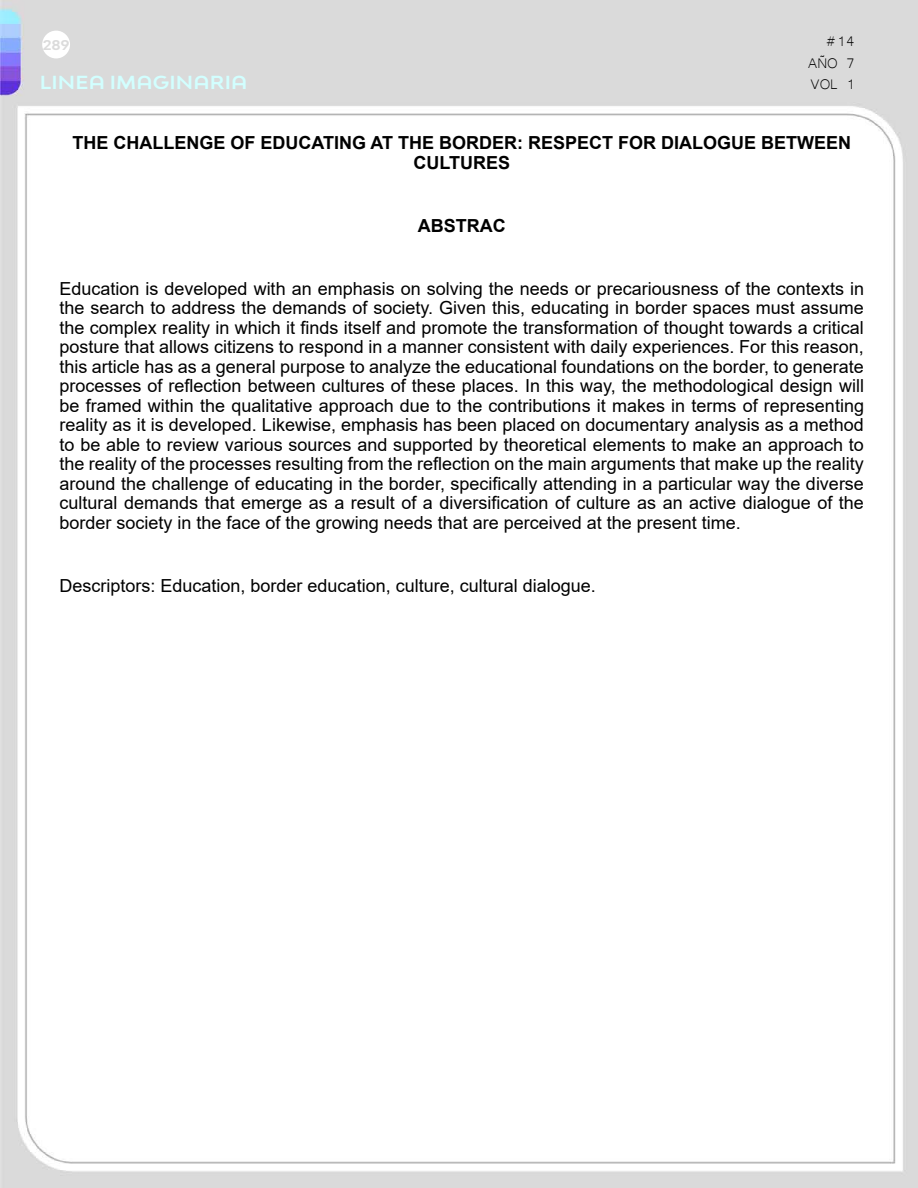
<style>
.page{position:relative;width:918px;height:1188px;background:#fff}
.page>*{position:absolute;margin:0;border:0;box-sizing:border-box;transform-origin:0 0}
.t1{font:18px/19.5px "Arial";color:#000;text-align:justify}
.t2{font:700 18px/19.5px "Arial";color:#000;text-align:center}
.t3{font:700 expanded 18px "Bw Modelica SS01";letter-spacing:.01em;color:#d2ffff}
.t4{font:18px/21.6px "Microsoft Yi Baiti";color:#000;text-align:justify}
.t5{font:700 expanded 13.5px "Bw Modelica SS01";color:#dbdbdb}
</style>
<div class="page">
<img style="left:1px;top:0;width:917px;height:1188px">
<div style="left:42px;top:31px;width:28px;height:27px;background:#fff;border-radius:50%"></div>
<p class="t5" style="left:43px;top:36px;width:28px">289</p>
<p class="t3" style="left:40px;top:71px;width:209px">LINEA IMAGINARIA</p>
<p class="t4" style="left:808px;top:29px;width:48px;text-indent:17px">#14<br>AÑO 7<br>VOL 1</p>
<p class="t2" style="left:72px;top:133px;width:780px">THE CHALLENGE OF EDUCATING AT THE BORDER: RESPECT FOR DIALOGUE BETWEEN<br>CULTURES</p>
<p class="t2" style="left:418px;top:216px;width:89px">ABSTRAC</p>
<p class="t1" style="left:60px;top:278px;width:806px">Education is developed with an emphasis on solving the needs or precariousness of the contexts in the search to address the demands of society. Given this, educating in border spaces must assume the complex reality in which it finds itself and promote the transformation of thought towards a critical posture that allows citizens to respond in a manner consistent with daily experiences. For this reason, this article has as a general purpose to analyze the educational foundations on the border, to generate processes of reflection between cultures of these places. In this way, the methodological design will be framed within the qualitative approach due to the contributions it makes in terms of representing reality as it is developed. Likewise, emphasis has been placed on documentary analysis as a method to be able to review various sources and supported by theoretical elements to make an approach to the reality of the processes resulting from the reflection on the main arguments that make up the reality around the challenge of educating in the border, specifically attending in a particular way the diverse cultural demands that emerge as a result of a diversification of culture as an active dialogue of the border society in the face of the growing needs that are perceived at the present time.</p>
<p class="t1" style="left:60px;top:575px;width:538px">Descriptors: Education, border education, culture, cultural dialogue.</p>
</div>
